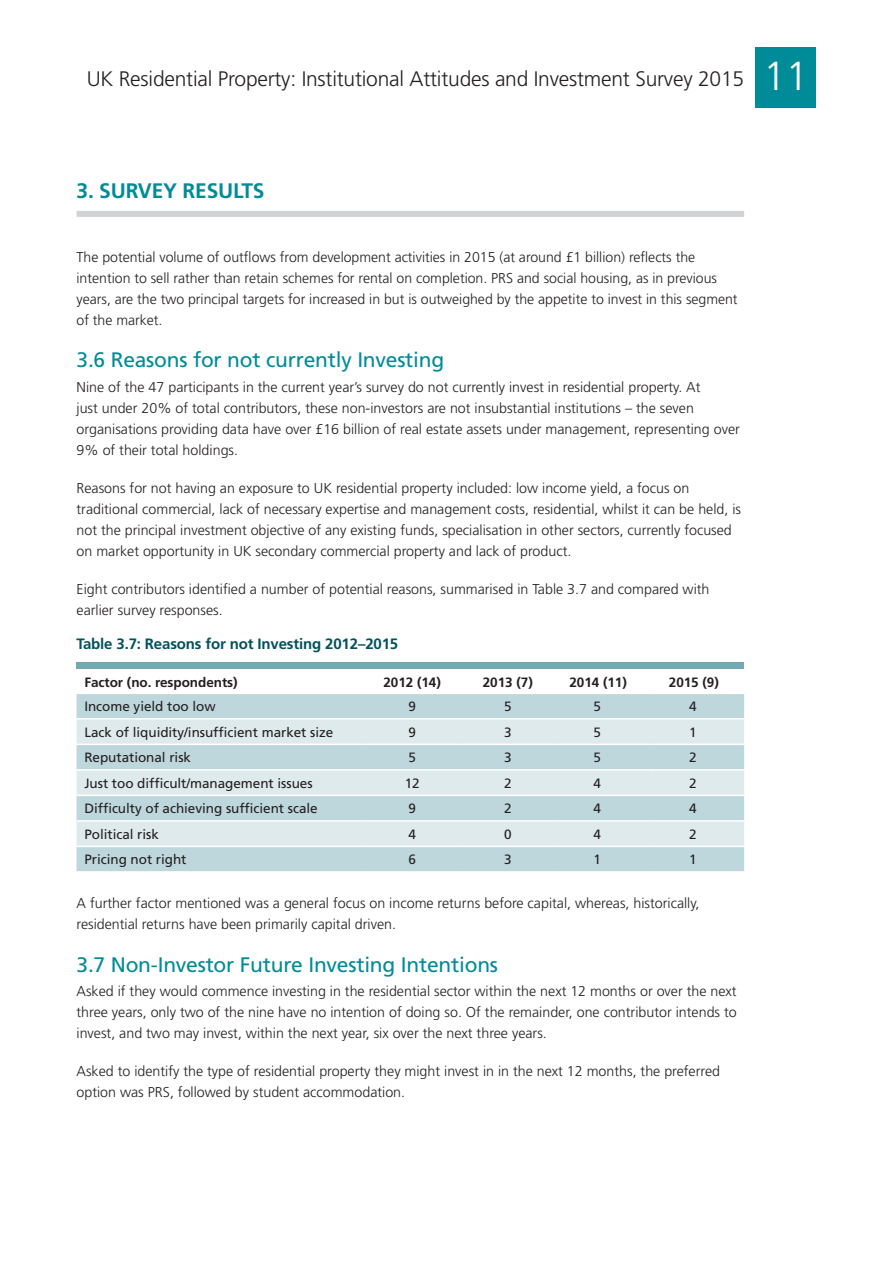
<style>
.page{position:relative;width:893px;height:1263px;background:#fff}
.page>*{position:absolute;margin:0;border:0;box-sizing:border-box;transform-origin:0 0}
.Subtitle{font:21px "Frutiger";letter-spacing:-.01em;color:#008b98}
.t1{font:300 21px "Frutiger";letter-spacing:-.01em;color:#231f20}
.Page_title{font:700 21px "Frutiger";letter-spacing:-.01em;color:#008b98}
.Figure__table_title{font:700 15px "Frutiger";letter-spacing:-.01em;color:#00525d}
.Body_copy{font:300 14.25px/21px "Frutiger";color:#231f20}
.table_1st_col_text{font:13.5px "Frutiger";letter-spacing:-.005em;color:#231f20}
.Table_header{font:700 13.5px "Frutiger";letter-spacing:-.005em;color:#231f20}
.table_year_body_cent{font:13.5px "Frutiger";color:#231f20}
.Table_header_text_L{font:700 13.5px "Frutiger";letter-spacing:-.005em;color:#231f20}
.s1{font-size:40.5px;color:#fff}
</style>
<div class="page">
<div style="left:755px;top:47px;width:61px;height:61px;background:#008b98"></div>
<div style="left:77px;top:211px;width:667px;height:6px;background:#d1d2d4"></div>
<div style="left:77px;top:662px;width:667px;height:6px;background:#73a9b2"></div>
<div style="left:77px;top:694px;width:667px;height:177px;background:#bed7dc"></div>
<svg style="left:77px;top:720px;width:667px;height:126px;background:#d2e2e6"></svg>
<hr style="left:77px;top:718px;width:284px;height:2px;background:#fff">
<hr style="left:361px;top:718px;width:96px;height:2px;background:#fff">
<hr style="left:457px;top:718px;width:96px;height:2px;background:#fff">
<hr style="left:553px;top:718px;width:95px;height:2px;background:#fff">
<hr style="left:648px;top:718px;width:96px;height:2px;background:#fff">
<hr style="left:77px;top:744px;width:284px;height:1px;background:#fff">
<hr style="left:361px;top:744px;width:96px;height:1px;background:#fff">
<hr style="left:457px;top:744px;width:96px;height:1px;background:#fff">
<hr style="left:553px;top:744px;width:95px;height:1px;background:#fff">
<hr style="left:648px;top:744px;width:96px;height:1px;background:#fff">
<hr style="left:77px;top:769px;width:284px;height:2px;background:#fff">
<hr style="left:361px;top:769px;width:96px;height:2px;background:#fff">
<hr style="left:457px;top:769px;width:96px;height:2px;background:#fff">
<hr style="left:553px;top:769px;width:95px;height:2px;background:#fff">
<hr style="left:648px;top:769px;width:96px;height:2px;background:#fff">
<hr style="left:77px;top:795px;width:284px;height:1px;background:#fff">
<hr style="left:361px;top:795px;width:96px;height:1px;background:#fff">
<hr style="left:457px;top:795px;width:96px;height:1px;background:#fff">
<hr style="left:553px;top:795px;width:95px;height:1px;background:#fff">
<hr style="left:648px;top:795px;width:96px;height:1px;background:#fff">
<hr style="left:77px;top:820px;width:284px;height:2px;background:#fff">
<hr style="left:361px;top:820px;width:96px;height:2px;background:#fff">
<hr style="left:457px;top:820px;width:96px;height:2px;background:#fff">
<hr style="left:553px;top:820px;width:95px;height:2px;background:#fff">
<hr style="left:648px;top:820px;width:96px;height:2px;background:#fff">
<hr style="left:77px;top:846px;width:284px;height:1px;background:#fff">
<hr style="left:361px;top:846px;width:96px;height:1px;background:#fff">
<hr style="left:457px;top:846px;width:96px;height:1px;background:#fff">
<hr style="left:553px;top:846px;width:95px;height:1px;background:#fff">
<hr style="left:648px;top:846px;width:96px;height:1px;background:#fff">
<h1 class="t1" style="left:87px;top:66px;width:723px">UK Residential Property: Institutional Attitudes and Investment Survey 2015 <span class="s1">11</span></h1>
<p class="Page_title" style="left:77px;top:178px;width:190px">3. SURVEY RESULTS</p>
<p class="Body_copy" style="left:77px;top:247px;width:663px">The potential volume of outflows from development activities in 2015 (at around £1 billion) reflects the intention to sell rather than retain schemes for rental on completion. PRS and social housing, as in previous years, are the two principal targets for increased in but is outweighed by the appetite to invest in this segment of the market.</p>
<p class="Subtitle" style="left:77px;top:348px;width:369px">3.6 Reasons for not currently Investing</p>
<p class="Body_copy" style="left:77px;top:376px;width:665px">Nine of the 47 participants in the current year’s survey do not currently invest in residential property. At<br>just under 20% of total contributors, these non-investors are not insubstantial institutions – the seven organisations providing data have over £16 billion of real estate assets under management, representing over 9% of their total holdings.</p>
<p class="Body_copy" style="left:77px;top:477px;width:666px">Reasons for not having an exposure to UK residential property included: low income yield, a focus on traditional commercial, lack of necessary expertise and management costs, residential, whilst it can be held, is not the principal investment objective of any existing funds, specialisation in other sectors, currently focused on market opportunity in UK secondary commercial property and lack of product.</p>
<p class="Body_copy" style="left:77px;top:578px;width:634px">Eight contributors identified a number of potential reasons, summarised in Table 3.7 and compared with earlier survey responses.</p>
<p class="Figure__table_title" style="left:77px;top:635px;width:323px">Table 3.7: Reasons for not Investing 2012–2015</p>
<p class="Table_header_text_L" style="left:84px;top:674px;width:155px">Factor (no. respondents)</p>
<p class="Table_header" style="left:383px;top:674px;width:59px">2012 (14)</p>
<p class="Table_header" style="left:483px;top:674px;width:51px">2013 (7)</p>
<p class="Table_header" style="left:569px;top:674px;width:59px">2014 (11)</p>
<p class="Table_header" style="left:669px;top:674px;width:51px">2015 (9)</p>
<p class="table_1st_col_text" style="left:84px;top:699px;width:133px">Income yield too low</p>
<p class="table_year_body_cent" style="left:408px;top:699px;width:9px">9</p>
<p class="table_year_body_cent" style="left:504px;top:699px;width:9px">5</p>
<p class="table_year_body_cent" style="left:593px;top:699px;width:9px">5</p>
<p class="table_year_body_cent" style="left:689px;top:699px;width:9px">4</p>
<p class="table_1st_col_text" style="left:84px;top:724px;width:250px">Lack of liquidity/insufficient market size</p>
<p class="table_year_body_cent" style="left:408px;top:724px;width:9px">9</p>
<p class="table_year_body_cent" style="left:504px;top:724px;width:9px">3</p>
<p class="table_year_body_cent" style="left:593px;top:724px;width:9px">5</p>
<p class="table_year_body_cent" style="left:689px;top:724px;width:9px">1</p>
<p class="table_1st_col_text" style="left:84px;top:750px;width:108px">Reputational risk</p>
<p class="table_year_body_cent" style="left:408px;top:750px;width:9px">5</p>
<p class="table_year_body_cent" style="left:504px;top:750px;width:9px">3</p>
<p class="table_year_body_cent" style="left:593px;top:750px;width:9px">5</p>
<p class="table_year_body_cent" style="left:689px;top:750px;width:9px">2</p>
<p class="table_1st_col_text" style="left:84px;top:775px;width:230px">Just too difficult/management issues</p>
<p class="table_year_body_cent" style="left:405px;top:775px;width:16px">12</p>
<p class="table_year_body_cent" style="left:504px;top:775px;width:9px">2</p>
<p class="table_year_body_cent" style="left:593px;top:775px;width:9px">4</p>
<p class="table_year_body_cent" style="left:689px;top:775px;width:9px">2</p>
<p class="table_1st_col_text" style="left:84px;top:801px;width:235px">Difficulty of achieving sufficient scale</p>
<p class="table_year_body_cent" style="left:408px;top:801px;width:9px">9</p>
<p class="table_year_body_cent" style="left:504px;top:801px;width:9px">2</p>
<p class="table_year_body_cent" style="left:593px;top:801px;width:9px">4</p>
<p class="table_year_body_cent" style="left:689px;top:801px;width:9px">4</p>
<p class="table_1st_col_text" style="left:84px;top:826px;width:76px">Political risk</p>
<p class="table_year_body_cent" style="left:408px;top:826px;width:9px">4</p>
<p class="table_year_body_cent" style="left:504px;top:826px;width:9px">0</p>
<p class="table_year_body_cent" style="left:593px;top:826px;width:9px">4</p>
<p class="table_year_body_cent" style="left:689px;top:826px;width:9px">2</p>
<p class="table_1st_col_text" style="left:84px;top:852px;width:104px">Pricing not right</p>
<p class="table_year_body_cent" style="left:408px;top:852px;width:9px">6</p>
<p class="table_year_body_cent" style="left:504px;top:852px;width:9px">3</p>
<p class="table_year_body_cent" style="left:593px;top:852px;width:9px">1</p>
<p class="table_year_body_cent" style="left:689px;top:852px;width:9px">1</p>
<p class="Body_copy" style="left:77px;top:893px;width:624px">A further factor mentioned was a general focus on income returns before capital, whereas, historically, residential returns have been primarily capital driven.</p>
<p class="Subtitle" style="left:77px;top:952px;width:423px">3.7 Non-Investor Future Investing Intentions</p>
<p class="Body_copy" style="left:77px;top:981px;width:662px;text-align:justify">Asked if they would commence investing in the residential sector within the next 12 months or over the next three years, only two of the nine have no intention of doing so. Of the remainder, one contributor intends to invest, and two may invest, within the next year, six over the next three years.</p>
<p class="Body_copy" style="left:77px;top:1061px;width:645px">Asked to identify the type of residential property they might invest in in the next 12 months, the preferred option was PRS, followed by student accommodation.</p>
</div>
